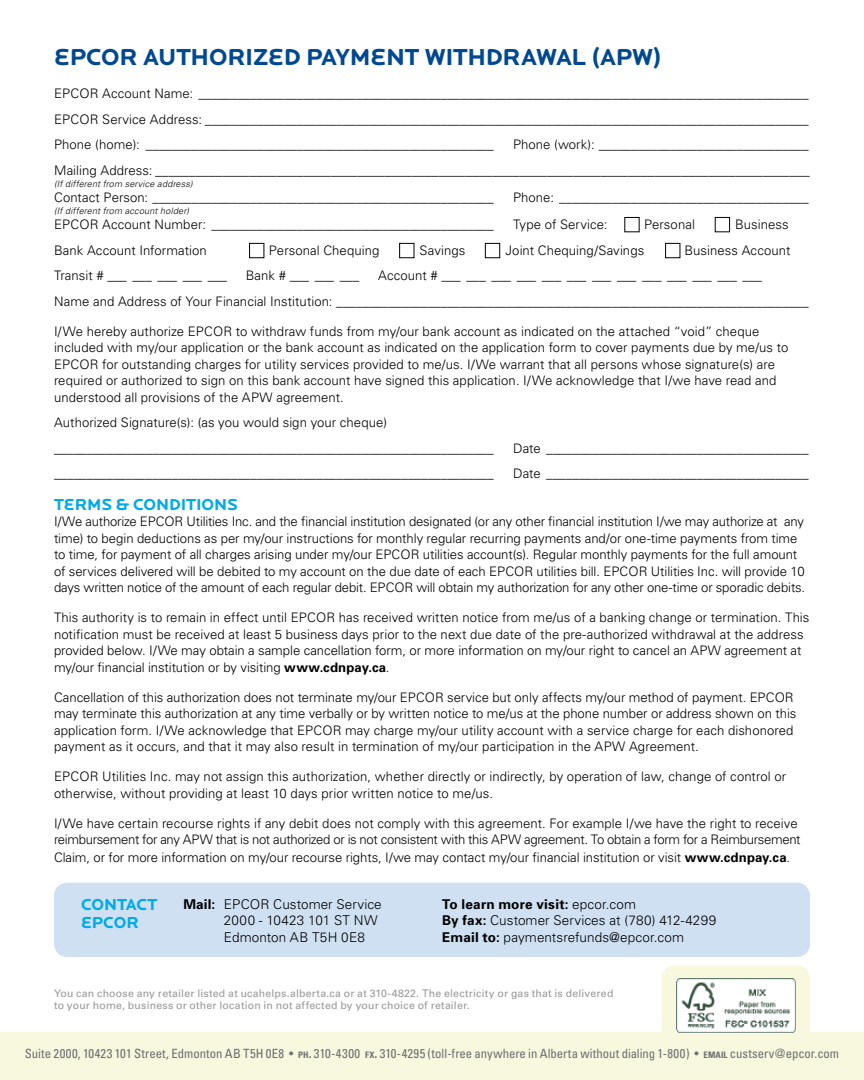
<style>
.page{position:relative;width:864px;height:1080px;background:#fff}
.page>*{position:absolute;margin:0;border:0;box-sizing:border-box;transform-origin:0 0}
.t1{font:24px "EPCOR Locator Display Bold";letter-spacing:-.015em;color:#004990}
.t2{font:16.5px/18px "EPCOR Locator Display Bold";letter-spacing:-.01em;color:#00aae7}
.t3{font:300 13.5px/16.5px "Univers";letter-spacing:.005em;color:#000}
.t4{font:300 13.2px/16.5px "Univers";color:#000}
.t5{font:condensed 12.75px "Univers";letter-spacing:.005em;color:#6d6e71}
.t6{font:10.5px/12px "Univers";letter-spacing:.02em;color:#989698}
.t7{font:italic 300 9px "Univers";letter-spacing:.025em;color:#000}
.s1{font-size:13.2px}
.s2{font-weight:700}
.s3{font-weight:700;font-size:8.85px}
</style>
<div class="page">
<div style="left:715px;top:217px;width:15px;height:15px;border:1px solid #000"></div>
<div style="left:665px;top:243px;width:15px;height:15px;border:1px solid #000"></div>
<div style="left:485px;top:243px;width:15px;height:15px;border:1px solid #000"></div>
<div style="left:399px;top:243px;width:15px;height:15px;border:1px solid #000"></div>
<div style="left:249px;top:243px;width:15px;height:15px;border:1px solid #000"></div>
<div style="left:54px;top:883px;width:756px;height:74px;background:#cfe0f3;border-radius:14px"></div>
<svg style="left:662px;top:965px;width:148px;height:68px"></svg>
<div style="left:0;top:1033px;width:864px;height:47px;background:#f7f8de"></div>
<img style="left:676px;top:979px;width:119px;height:54px">
<hr style="left:863px;top:189px;width:1px;height:439px;background:#62a844">
<h1 class="t1" style="left:54px;top:43px;width:609px">EPCOR AUTHORIZED PAYMENT WITHDRAWAL (APW)</h1>
<p class="t4" style="left:54px;top:81px;width:756px;line-height:25.5px;text-align:justify">EPCOR Account Name: _____________________________________________________________________________________________ EPCOR Service Address: ____________________________________________________________________________________________ Phone (home): _____________________________________________________</p>
<p class="t4" style="left:513px;top:136px;width:297px">Phone (work): ________________________________</p>
<p class="t3" style="left:54px;top:161px;width:757px"><span class="s1">Mailing Address:</span> _________________________________________________________________________________________________</p>
<p class="t7" style="left:54px;top:178px;width:140px">(If different from service address)</p>
<p class="t4" style="left:54px;top:189px;width:441px">Contact Person: ____________________________________________________</p>
<p class="t4" style="left:513px;top:189px;width:297px">Phone: ______________________________________</p>
<p class="t7" style="left:54px;top:205px;width:136px">(If different from account holder)</p>
<p class="t4" style="left:54px;top:216px;width:441px">EPCOR Account Number: ___________________________________________</p>
<p class="t4" style="left:513px;top:216px;width:96px">Type of Service:</p>
<p class="t4" style="left:644px;top:216px;width:52px">Personal</p>
<p class="t4" style="left:735px;top:216px;width:55px">Business</p>
<p class="t4" style="left:54px;top:242px;width:154px">Bank Account Information</p>
<p class="t4" style="left:269px;top:242px;width:112px">Personal Chequing</p>
<p class="t4" style="left:420px;top:242px;width:47px">Savings</p>
<p class="t4" style="left:506px;top:242px;width:140px">Joint Chequing/Savings</p>
<p class="t4" style="left:684px;top:242px;width:107px">Business Account</p>
<p class="t4" style="left:54px;top:267px;width:175px">Transit # ___ ___ ___ ___ ___</p>
<p class="t4" style="left:246px;top:267px;width:115px">Bank # ___ ___ ___</p>
<p class="t4" style="left:54px;top:263px;width:756px;line-height:25.5px;text-indent:324px">Account # ___ ___ ___ ___ ___ ___ ___ ___ ___ ___ ___ ___ ___<br>Name and Address of Your Financial Institution: ________________________________________________________________________</p>
<p class="t4" style="left:54px;top:323px;width:736px">I/We hereby authorize EPCOR to withdraw funds from my/our bank account as indicated on the attached “void” cheque included with my/our application or the bank account as indicated on the application form to cover payments due by me/us to EPCOR for outstanding charges for utility services provided to me/us. I/We warrant that all persons whose signature(s) are required or authorized to sign on this bank account have signed this application. I/We acknowledge that I/we have read and understood all provisions of the APW agreement.</p>
<p class="t4" style="left:54px;top:410px;width:441px;line-height:25.5px">Authorized Signature(s): (as you would sign your cheque) ___________________________________________________________________</p>
<p class="t4" style="left:513px;top:440px;width:297px">Date ________________________________________</p>
<p class="t4" style="left:54px;top:465px;width:441px">___________________________________________________________________</p>
<p class="t4" style="left:513px;top:465px;width:297px">Date ________________________________________</p>
<p class="t2" style="left:54px;top:496px;width:186px">TERMS &amp; CONDITIONS</p>
<p class="t4" style="left:54px;top:513px;width:753px">I/We authorize EPCOR Utilities Inc. and the financial institution designated (or any other financial institution I/we may authorize at any time) to begin deductions as per my/our instructions for monthly regular recurring payments and/or one-time payments from time to time, for payment of all charges arising under my/our EPCOR utilities account(s). Regular monthly payments for the full amount of services delivered will be debited to my account on the due date of each EPCOR utilities bill. EPCOR Utilities Inc. will provide 10 days written notice of the amount of each regular debit. EPCOR will obtain my authorization for any other one-time or sporadic debits.</p>
<p class="t4" style="left:54px;top:609px;width:757px">This authority is to remain in effect until EPCOR has received written notice from me/us of a banking change or termination. This notification must be received at least 5 business days prior to the next due date of the pre-authorized withdrawal at the address provided below. I/We may obtain a sample cancellation form, or more information on my/our right to cancel an APW agreement at my/our financial institution or by visiting <span class="s2">www.cdnpay.ca</span>.</p>
<p class="t4" style="left:54px;top:689px;width:744px">Cancellation of this authorization does not terminate my/our EPCOR service but only affects my/our method of payment. EPCOR may terminate this authorization at any time verbally or by written notice to me/us at the phone number or address shown on this application form. I/We acknowledge that EPCOR may charge my/our utility account with a service charge for each dishonored payment as it occurs, and that it may also result in termination of my/our participation in the APW Agreement.</p>
<p class="t4" style="left:54px;top:768px;width:734px">EPCOR Utilities Inc. may not assign this authorization, whether directly or indirectly, by operation of law, change of control or otherwise, without providing at least 10 days prior written notice to me/us.</p>
<p class="t4" style="left:54px;top:815px;width:748px">I/We have certain recourse rights if any debit does not comply with this agreement. For example I/we have the right to receive reimbursement for any APW that is not authorized or is not consistent with this APW agreement. To obtain a form for a Reimbursement</p>
<p class="t4" style="left:54px;top:849px;width:737px">Claim, or for more information on my/our recourse rights, I/we may contact my/our financial institution or visit <span class="s2">www.cdnpay.ca</span>.</p>
<p class="t2" style="left:81px;top:896px;width:78px">CONTACT<br>EPCOR</p>
<p class="t3" style="left:224px;top:895px;width:159px;text-indent:-40px"><span class="s2">Mail:</span> EPCOR Customer Service<br>2000 - 10423 101 ST NW<br>Edmonton AB T5H 0E8</p>
<p class="t3" style="left:442px;top:895px;width:276px"><span class="s2">To learn more visit:</span> epcor.com<br><span class="s2">By fax:</span> Customer Services at (780) 412-4299<br><span class="s2">Email to:</span> paymentsrefunds@epcor.com</p>
<p class="t6" style="left:54px;top:987px;width:561px">You can choose any retailer listed at ucahelps.alberta.ca or at 310-4822. The electricity or gas that is delivered to your home, business or other location in not affected by your choice of retailer.</p>
<p class="t5" style="left:25px;top:1045px;width:816px">Suite 2000, 10423 101 Street, Edmonton AB T5H 0E8 • <span class="s3">PH</span><span class="s2">.</span> 310-4300 <span class="s3">FX</span><span class="s2">.</span> 310-4295 (toll-free anywhere in Alberta without dialing 1-800) • <span class="s3">EMAIL</span> custserv@epcor.com</p>
</div>
